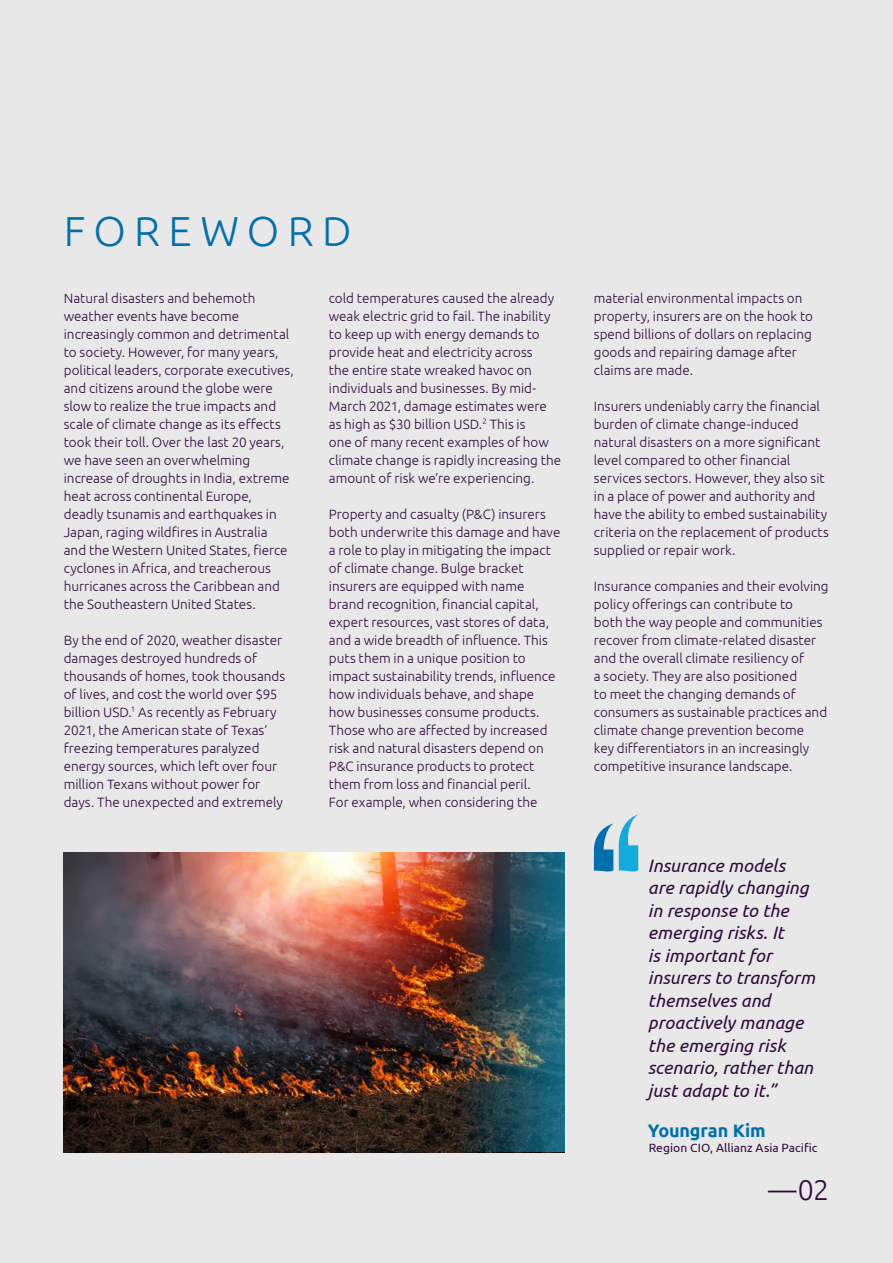
<style>
.page{position:relative;width:893px;height:1263px;background:#e8e8e9}
.page>*{position:absolute;margin:0;border:0;box-sizing:border-box;transform-origin:0 0}
.t1{font:300 42px "Ubuntu";letter-spacing:.195em;color:#0070ad}
.t2{font:300 28.5px "Ubuntu";color:#300a3d}
.t3{font:italic 18px/22.5px "Ubuntu";letter-spacing:.005em;color:#300a3d}
.t4{font:700 18px "Ubuntu";letter-spacing:-.01em;color:#0070ad}
.t5{font:300 13.5px/18px "Ubuntu";color:#300a3d}
.t6{font:12px "Ubuntu";letter-spacing:.005em;color:#300a3d}
</style>
<div class="page">
<img style="left:64px;top:852px;width:235px;height:300px">
<img style="left:299px;top:852px;width:265px;height:300px">
<svg style="left:594px;top:814px;width:45px;height:58px"></svg>
<h1 class="t1" style="left:64px;top:206px;width:289px">FOREWORD</h1>
<p class="t5" style="left:64px;top:288px;width:232px">Natural disasters and behemoth weather events have become increasingly common and detrimental to society. However, for many years, political leaders, corporate executives, and citizens around the globe were slow to realize the true impacts and scale of climate change as its effects took their toll. Over the last 20 years, we have seen an overwhelming increase of droughts in India, extreme heat across continental Europe, deadly tsunamis and earthquakes in Japan, raging wildfires in Australia<br>and the Western United States, fierce cyclones in Africa, and treacherous hurricanes across the Caribbean and the Southeastern United States.</p>
<p class="t5" style="left:64px;top:630px;width:223px">By the end of 2020, weather disaster damages destroyed hundreds of thousands of homes, took thousands of lives, and cost the world over $95 billion USD.<sup>1</sup> As recently as February 2021, the American state of Texas’ freezing temperatures paralyzed energy sources, which left over four million Texans without power for days. The unexpected and extremely</p>
<p class="t5" style="left:329px;top:288px;width:234px">cold temperatures caused the already weak electric grid to fail. The inability to keep up with energy demands to provide heat and electricity across<br>the entire state wreaked havoc on individuals and businesses. By mid-March 2021, damage estimates were as high as $30 billion USD.<sup>2</sup> This is<br>one of many recent examples of how climate change is rapidly increasing the amount of risk we’re experiencing.</p>
<p class="t5" style="left:329px;top:504px;width:233px">Property and casualty (P&amp;C) insurers both underwrite this damage and have a role to play in mitigating the impact of climate change. Bulge bracket insurers are equipped with name brand recognition, financial capital, expert resources, vast stores of data, and a wide breadth of influence. This puts them in a unique position to impact sustainability trends, influence how individuals behave, and shape how businesses consume products.<br>Those who are affected by increased risk and natural disasters depend on P&amp;C insurance products to protect them from loss and financial peril.<br>For example, when considering the</p>
<p class="t5" style="left:594px;top:288px;width:221px">material environmental impacts on property, insurers are on the hook to spend billions of dollars on replacing goods and repairing damage after claims are made.</p>
<p class="t5" style="left:594px;top:396px;width:236px">Insurers undeniably carry the financial burden of climate change-induced natural disasters on a more significant level compared to other financial services sectors. However, they also sit in a place of power and authority and have the ability to embed sustainability criteria on the replacement of products supplied or repair work.</p>
<p class="t5" style="left:594px;top:576px;width:236px">Insurance companies and their evolving policy offerings can contribute to<br>both the way people and communities recover from climate-related disaster and the overall climate resiliency of<br>a society. They are also positioned<br>to meet the changing demands of consumers as sustainable practices and climate change prevention become<br>key differentiators in an increasingly competitive insurance landscape.</p>
<h3 class="t3" style="left:648px;top:853px;width:168px">Insurance models are rapidly changing in response to the emerging risks. It<br>is important for insurers to transform themselves and proactively manage the emerging risk scenario, rather than just adapt to it.”</h3>
<h3 class="t4" style="left:648px;top:1120px;width:119px">Youngran Kim</h3>
<p class="t6" style="left:649px;top:1140px;width:170px">Region CIO, Allianz Asia Pacific</p>
<h2 class="t2" style="left:768px;top:1173px;width:63px">—02</h2>
</div>
